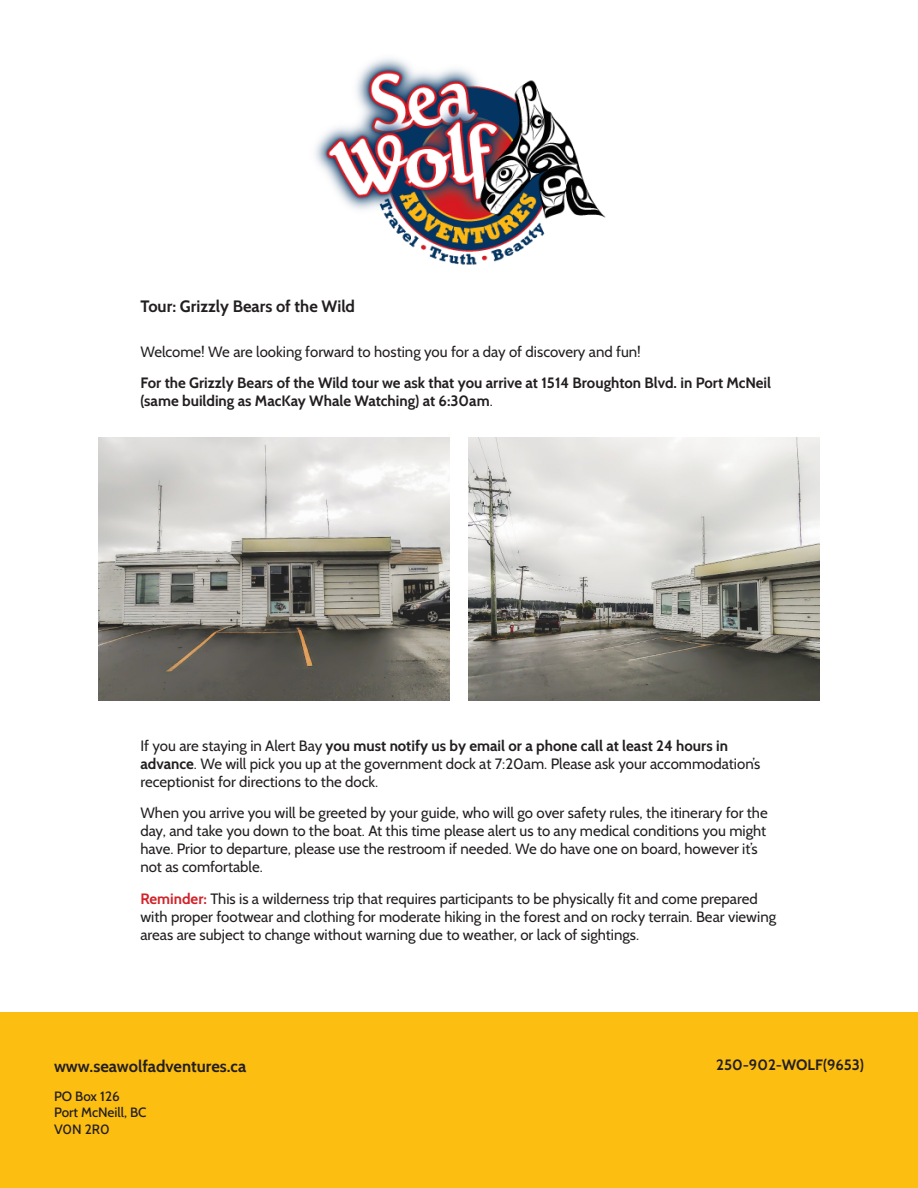
<style>
.page{position:relative;width:918px;height:1188px;background:#fff}
.page>*{position:absolute;margin:0;border:0;box-sizing:border-box;transform-origin:0 0}
.t1{font:700 16.5px "Cabin";color:#231f20}
.t2{font:15px/18px "Cabin";color:#231f20}
.t3{font:700 15px/18px "Cabin";color:#231f20}
.t4{font:500 13.5px "Cabin";color:#231f20}
.s1{font-weight:400}
.s2{font-weight:700}
.s3{font-weight:700;color:#d1232a}
</style>
<div class="page">
<div style="left:0;top:1012px;width:917px;height:176px;background:#fdbe12"></div>
<img style="left:315px;top:58px;width:291px;height:207px">
<img style="left:98px;top:438px;width:351px;height:262px">
<img style="left:469px;top:438px;width:351px;height:262px">
<p class="t1" style="left:140px;top:296px;width:216px">Tour: Grizzly Bears of the Wild</p>
<p class="t2" style="left:140px;top:343px;width:502px">Welcome! We are looking forward to hosting you for a day of discovery and fun!</p>
<p class="t3" style="left:140px;top:374px;width:632px">For the Grizzly Bears of the Wild tour we ask that you arrive at 1514 Broughton Blvd. in Port McNeil (same building as MacKay Whale Watching) at 6:30am<span class="s1">.</span></p>
<p class="t2" style="left:140px;top:736px;width:621px">If you are staying in Alert Bay <span class="s2">you must notify us by email or a phone call at least 24 hours in advance</span>. We will pick you up at the government dock at 7:20am. Please ask your accommodation’s receptionist for directions to the dock.</p>
<p class="t2" style="left:140px;top:804px;width:629px">When you arrive you will be greeted by your guide, who will go over safety rules, the itinerary for the day, and take you down to the boat. At this time please alert us to any medical conditions you might have. Prior to departure, please use the restroom if needed. We do have one on board, however it’s not as comfortable.</p>
<p class="t2" style="left:140px;top:889px;width:637px"><span class="s3">Reminder:</span> This is a wilderness trip that requires participants to be physically fit and come prepared with proper footwear and clothing for moderate hiking in the forest and on rocky terrain. Bear viewing areas are subject to change without warning due to weather, or lack of sightings.</p>
<p class="t1" style="left:54px;top:1056px;width:194px">www.seawolfadventures.ca</p>
<p class="t4" style="left:54px;top:1088px;width:67px">PO Box 126</p>
<p class="t4" style="left:54px;top:1104px;width:94px">Port McNeill, BC</p>
<p class="t4" style="left:54px;top:1121px;width:57px">V0N 2R0</p>
<p class="t3" style="left:716px;top:1056px;width:149px">250-902-WOLF(9653)</p>
</div>
